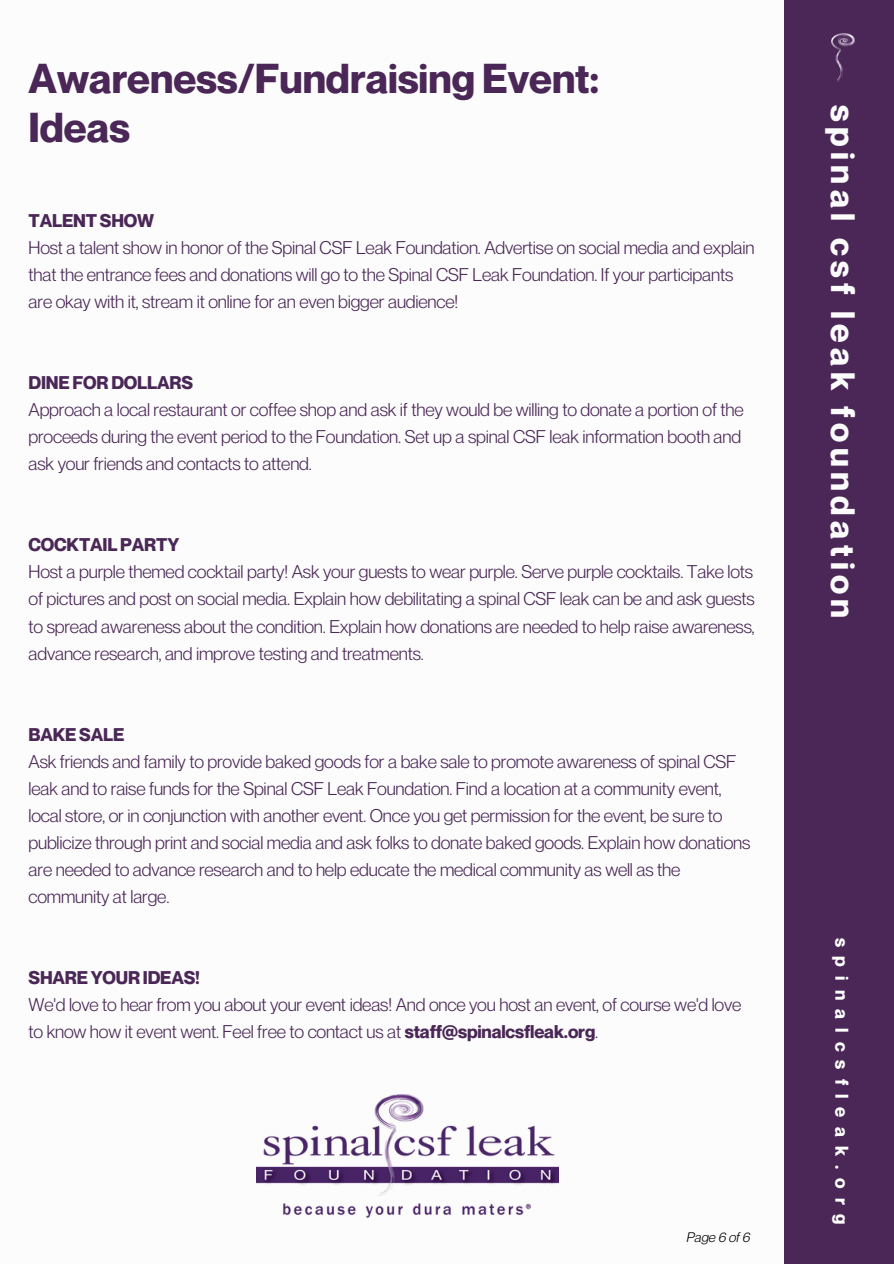
<style>
.page{position:relative;width:894px;height:1264px;background:#fff}
.page>*{position:absolute;margin:0;border:0;box-sizing:border-box;transform-origin:0 0}
.t1{font:700 40.8px/48.4px "Neue Montreal";color:#4a2756}
.t2{font:700 33.15px "Neue Montreal";letter-spacing:.16em;color:#fcfcfc}
.t3{font:18px/27px "Neue Montreal";letter-spacing:-.01em;color:#4a2756}
.t4{font:700 18px "Neue Montreal";letter-spacing:-.01em;color:#4a2756}
.t5{font:700 18px "Neue Montreal";letter-spacing:.505em;color:#fff}
.t6{font:italic 13.5px "Neue Montreal";color:#000}
.s1{font-weight:700}
</style>
<div class="page">
<div style="left:784px;top:0;width:109px;height:1263px;background:#4a2756"></div>
<img style="left:831px;top:34px;width:22px;height:47px">
<img style="left:256px;top:1094px;width:302px;height:124px">
<h1 class="t1" style="left:29px;top:54px;width:572px">Awareness/Fundraising Event:<br>Ideas</h1>
<p class="t4" style="left:29px;top:209px;width:127px">TALENT SHOW</p>
<p class="t3" style="left:29px;top:234px;width:727px">Host a talent show in honor of the Spinal CSF Leak Foundation. Advertise on social media and explain that the entrance fees and donations will go to the Spinal CSF Leak Foundation. If your participants are okay with it, stream it online for an even bigger audience!</p>
<p class="t4" style="left:29px;top:372px;width:166px">DINE FOR DOLLARS</p>
<p class="t3" style="left:29px;top:396px;width:716px">Approach a local restaurant or coffee shop and ask if they would be willing to donate a portion of the proceeds during the event period to the Foundation. Set up a spinal CSF leak information booth and ask your friends and contacts to attend.</p>
<p class="t4" style="left:29px;top:534px;width:152px">COCKTAIL PARTY</p>
<p class="t3" style="left:29px;top:558px;width:727px;text-align:justify">Host a purple themed cocktail party! Ask your guests to wear purple. Serve purple cocktails. Take lots of pictures and post on social media. Explain how debilitating a spinal CSF leak can be and ask guests to spread awareness about the condition. Explain how donations are needed to help raise awareness, advance research, and improve testing and treatments.</p>
<p class="t4" style="left:29px;top:723px;width:97px">BAKE SALE</p>
<p class="t3" style="left:29px;top:747px;width:723px">Ask friends and family to provide baked goods for a bake sale to promote awareness of spinal CSF leak and to raise funds for the Spinal CSF Leak Foundation. Find a location at a community event, local store, or in conjunction with another event. Once you get permission for the event, be sure to publicize through print and social media and ask folks to donate baked goods. Explain how donations are needed to advance research and to help educate the medical community as well as the community at large.</p>
<p class="t4" style="left:29px;top:966px;width:173px">SHARE YOUR IDEAS!</p>
<p class="t3" style="left:29px;top:990px;width:714px">We'd love to hear from you about your event ideas! And once you host an event, of course we'd love to know how it event went. Feel free to contact us at <span class="s1">staff@spinalcsfleak.org</span>.</p>
<p class="t6" style="left:686px;top:1228px;width:65px">Page 6 of 6</p>
<h2 class="t2" style="left:863px;top:105px;width:514px;rotate:90deg">spinal csf leak foundation</h2>
<p class="t5" style="left:852px;top:938px;width:287px;rotate:90deg">spinalcsfleak.org</p>
</div>
